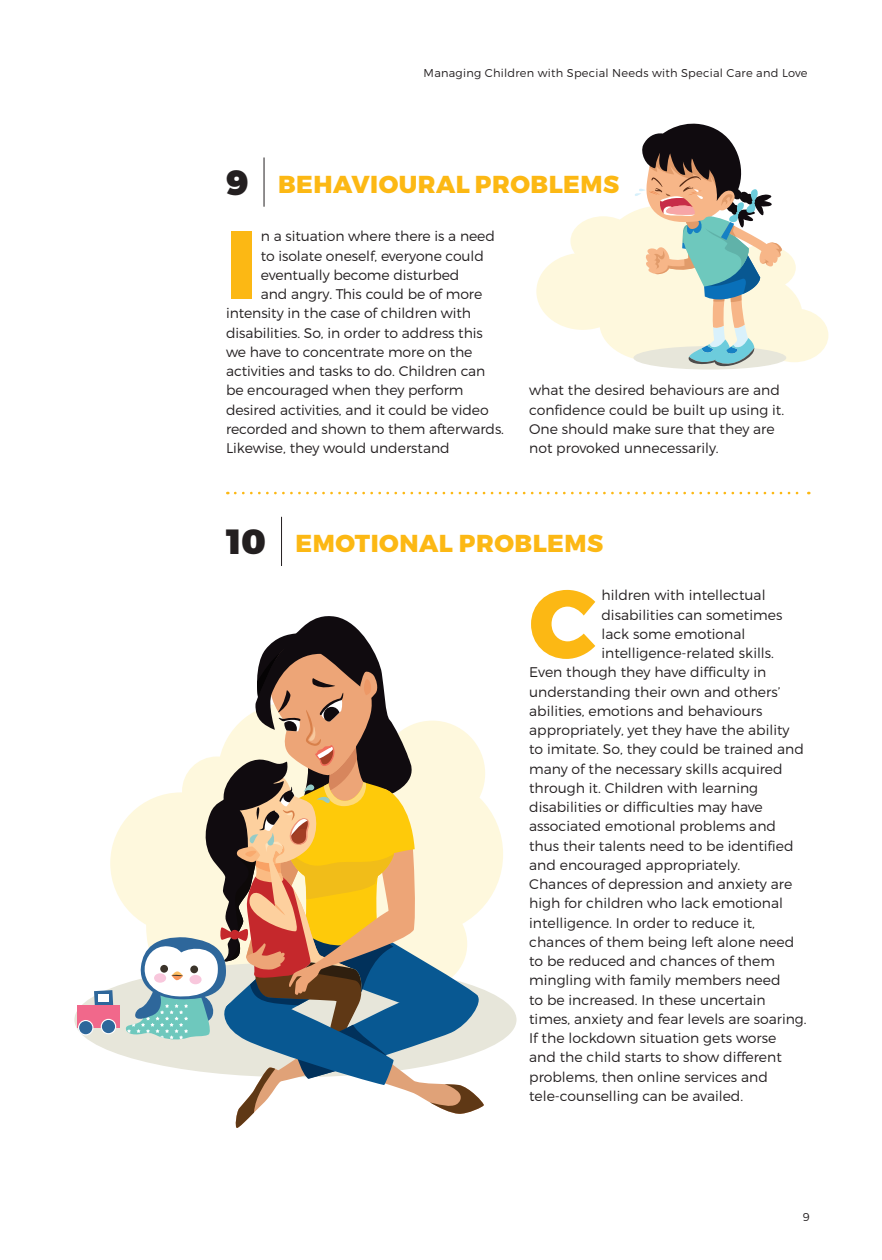
<style>
.page{position:relative;width:882px;height:1260px;background:#fff}
.page>*{position:absolute;margin:0;border:0;box-sizing:border-box;transform-origin:0 0}
.t1{font:800 96.42px "Montserrat";color:#fcb814}
.t2{font:800 24.5px "Montserrat";letter-spacing:.02em;color:#fcb814}
.t3{font:300 14px/19.2px "Montserrat";color:#231f20}
.t4{font:300 11.38px "Montserrat";letter-spacing:.02em;color:#231f20}
.s1{font-weight:900;font-size:35px;color:#231f20}
</style>
<div class="page">
<div style="left:110px;top:792px;width:142px;height:142px;background:#fef8dd;border-radius:50%"></div>
<div style="left:344px;top:774px;width:159px;height:160px;background:#fef8dd;border-radius:50%"></div>
<div style="left:599px;top:206px;width:125px;height:108px;background:#fef8dd;border-radius:50%"></div>
<div style="left:536px;top:253px;width:93px;height:77px;background:#fef8dd;border-radius:50%"></div>
<div style="left:599px;top:284px;width:109px;height:77px;background:#fef8dd;border-radius:50%"></div>
<div style="left:730px;top:245px;width:66px;height:45px;background:#fef8dd;border-radius:50%"></div>
<div style="left:570px;top:216px;width:66px;height:50px;background:#fef8dd;border-radius:50%"></div>
<div style="left:760px;top:308px;width:68px;height:54px;background:#fef8dd;border-radius:50%"></div>
<hr style="left:264px;top:158px;width:1px;height:49px;background:#231f20">
<hr style="left:281px;top:517px;width:1px;height:49px;background:#231f20">
<svg style="left:235px;top:492px;width:574px;height:2px"></svg>
<svg style="left:634px;top:123px;width:151px;height:246px"></svg>
<div style="left:74px;top:962px;width:443px;height:115px;background:#e7e6da;border-radius:50%"></div>
<svg style="left:125px;top:616px;width:359px;height:512px"></svg>
<svg style="left:94px;top:990px;width:19px;height:15px"></svg>
<div style="left:77px;top:1005px;width:43px;height:22px;background:#f1688b"></div>
<div style="left:101px;top:1019px;width:15px;height:15px;background:#2e679b;border-radius:50%"></div>
<div style="left:101px;top:1019px;width:15px;height:15px;border:1px solid #fff;border-radius:50%"></div>
<div style="left:79px;top:1021px;width:14px;height:14px;background:#2e679b;border-radius:50%"></div>
<div style="left:78px;top:1020px;width:15px;height:15px;border:1px solid #fff;border-radius:50%"></div>
<div style="left:98px;top:994px;width:11px;height:8px;background:#fff"></div>
<p class="t4" style="left:424px;top:66px;width:385px">Managing Children with Special Needs with Special Care and Love</p>
<h2 class="t2" style="left:226px;top:169px;width:395px"><span class="s1">9</span> BEHAVIOURAL PROBLEMS</h2>
<h1 class="t1" style="left:226px;top:205px;width:22px">I</h1>
<p class="t3" style="left:261px;top:227px;width:236px">n a situation where there is a need</p>
<p class="t3" style="left:261px;top:246px;width:225px">to isolate oneself, everyone could</p>
<p class="t3" style="left:261px;top:265px;width:200px">eventually become disturbed</p>
<p class="t3" style="left:261px;top:284px;width:223px">and angry. This could be of more</p>
<p class="t3" style="left:226px;top:304px;width:247px">intensity in the case of children with</p>
<p class="t3" style="left:226px;top:323px;width:258px">disabilities. So, in order to address this</p>
<p class="t3" style="left:226px;top:342px;width:248px">we have to concentrate more on the</p>
<p class="t3" style="left:226px;top:361px;width:261px">activities and tasks to do. Children can</p>
<p class="t3" style="left:226px;top:381px;width:239px">be encouraged when they perform</p>
<p class="t3" style="left:226px;top:400px;width:264px">desired activities, and it could be video</p>
<p class="t3" style="left:226px;top:419px;width:280px">recorded and shown to them afterwards.</p>
<p class="t3" style="left:226px;top:438px;width:225px">Likewise, they would understand</p>
<p class="t3" style="left:529px;top:381px;width:256px">what the desired behaviours are and confidence could be built up using it.<br>One should make sure that they are not provoked unnecessarily.</p>
<h2 class="t2" style="left:226px;top:528px;width:163px"><span class="s1">10</span> EMOTIONA</h2>
<h2 class="t2" style="left:439px;top:528px;width:166px">L PROBLEMS</h2>
<h1 class="t1" style="left:529px;top:564px;width:68px">C</h1>
<p class="t3" style="left:601px;top:585px;width:166px">hildren with intellectual</p>
<p class="t3" style="left:601px;top:605px;width:182px">disabilities can sometimes</p>
<p class="t3" style="left:601px;top:624px;width:145px">lack some emotional</p>
<p class="t3" style="left:601px;top:643px;width:174px">intelligence-related skills.</p>
<p class="t3" style="left:529px;top:662px;width:239px">Even though they have difficulty in</p>
<p class="t3" style="left:529px;top:682px;width:253px">understanding their own and others’</p>
<p class="t3" style="left:529px;top:701px;width:235px">abilities, emotions and behaviours</p>
<p class="t3" style="left:529px;top:720px;width:262px">appropriately, yet they have the ability</p>
<p class="t3" style="left:529px;top:739px;width:276px">to imitate. So, they could be trained and</p>
<p class="t3" style="left:529px;top:759px;width:255px">many of the necessary skills acquired</p>
<p class="t3" style="left:529px;top:778px;width:230px">through it. Children with learning</p>
<p class="t3" style="left:529px;top:797px;width:235px">disabilities or difficulties may have</p>
<p class="t3" style="left:529px;top:816px;width:248px">associated emotional problems and</p>
<p class="t3" style="left:529px;top:836px;width:266px">thus their talents need to be identified</p>
<p class="t3" style="left:529px;top:855px;width:213px">and encouraged appropriately.</p>
<p class="t3" style="left:529px;top:874px;width:265px">Chances of depression and anxiety are</p>
<p class="t3" style="left:529px;top:893px;width:255px">high for children who lack emotional</p>
<p class="t3" style="left:529px;top:913px;width:227px">intelligence. In order to reduce it,</p>
<p class="t3" style="left:529px;top:932px;width:267px">chances of them being left alone need</p>
<p class="t3" style="left:529px;top:951px;width:247px">to be reduced and chances of them</p>
<p class="t3" style="left:529px;top:970px;width:253px">mingling with family members need</p>
<p class="t3" style="left:529px;top:990px;width:238px">to be increased. In these uncertain</p>
<p class="t3" style="left:529px;top:1009px;width:279px">times, anxiety and fear levels are soaring.</p>
<p class="t3" style="left:529px;top:1028px;width:249px">If the lockdown situation gets worse</p>
<p class="t3" style="left:529px;top:1047px;width:254px">and the child starts to show different</p>
<p class="t3" style="left:529px;top:1067px;width:240px">problems, then online services and</p>
<p class="t3" style="left:529px;top:1086px;width:216px">tele-counselling can be availed.</p>
<p class="t4" style="left:803px;top:1210px;width:8px">9</p>
</div>
